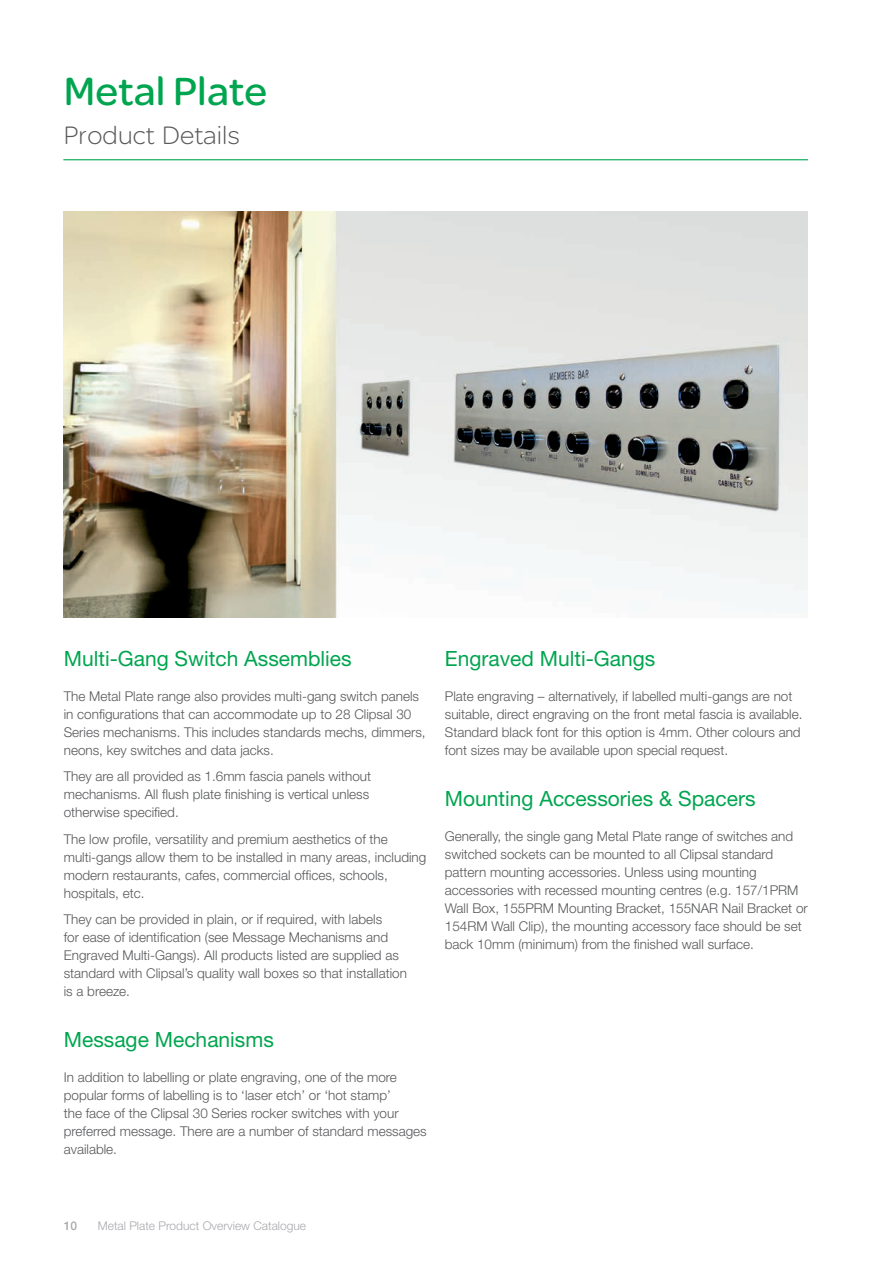
<style>
.page{position:relative;width:893px;height:1263px;background:#fff}
.page>*{position:absolute;margin:0;border:0;box-sizing:border-box;transform-origin:0 0}
.t1{font:42px "SE Optimist";letter-spacing:.005em;color:#00a54f}
.t2{font:300 27px "SE Optimist";letter-spacing:.005em;color:#57585a}
.t3{font:21px "Helvetica Neue";color:#00a54f}
.t4{font:300 13.5px/18px "Helvetica Neue";color:#57585a}
.t5{font:300 12px "Helvetica Neue";color:#a8a9ad}
.t6{font:500 12px "Helvetica Neue";color:#a8a9ad}
</style>
<div class="page">
<hr style="left:63px;top:159px;width:745px;height:1px;background:#00a54f">
<img style="left:64px;top:211px;width:744px;height:407px">
<h1 class="t1" style="left:64px;top:62px;width:205px">Metal Plate</h1>
<h2 class="t2" style="left:64px;top:117px;width:177px">Product Details</h2>
<h3 class="t3" style="left:64px;top:646px;width:289px">Multi-Gang Switch Assemblies</h3>
<p class="t4" style="left:64px;top:687px;width:363px">The Metal Plate range also provides multi-gang switch panels in configurations that can accommodate up to 28 Clipsal 30<br>Series mechanisms. This includes standards mechs, dimmers, neons, key switches and data jacks.</p>
<p class="t4" style="left:64px;top:767px;width:309px">They are all provided as 1.6mm fascia panels without mechanisms. All flush plate finishing is vertical unless otherwise specified.</p>
<p class="t4" style="left:64px;top:830px;width:364px">The low profile, versatility and premium aesthetics of the multi-gangs allow them to be installed in many areas, including modern restaurants, cafes, commercial offices, schools, hospitals, etc.</p>
<p class="t4" style="left:64px;top:910px;width:345px">They can be provided in plain, or if required, with labels<br>for ease of identification (see Message Mechanisms and Engraved Multi-Gangs). All products listed are supplied as standard with Clipsal’s quality wall boxes so that installation is a breeze.</p>
<h3 class="t3" style="left:64px;top:1027px;width:212px">Message Mechanisms</h3>
<p class="t4" style="left:64px;top:1068px;width:364px">In addition to labelling or plate engraving, one of the more popular forms of labelling is to ‘laser etch’ or ‘hot stamp’<br>the face of the Clipsal 30 Series rocker switches with your preferred message. There are a number of standard messages available.</p>
<h3 class="t3" style="left:445px;top:646px;width:212px">Engraved Multi-Gangs</h3>
<p class="t4" style="left:445px;top:687px;width:359px">Plate engraving – alternatively, if labelled multi-gangs are not suitable, direct engraving on the front metal fascia is available.<br>Standard black font for this option is 4mm. Other colours and font sizes may be available upon special request.</p>
<h3 class="t3" style="left:445px;top:786px;width:312px">Mounting Accessories &amp; Spacers</h3>
<p class="t4" style="left:445px;top:826px;width:364px">Generally, the single gang Metal Plate range of switches and switched sockets can be mounted to all Clipsal standard pattern mounting accessories. Unless using mounting accessories with recessed mounting centres (e.g. 157/1PRM Wall Box, 155PRM Mounting Bracket, 155NAR Nail Bracket or 154RM Wall Clip), the mounting accessory face should be set back 10mm (minimum) from the finished wall surface.</p>
<p class="t6" style="left:64px;top:1218px;width:15px">10</p>
<p class="t5" style="left:98px;top:1218px;width:210px">Metal Plate Product Overview Catalogue</p>
</div>
